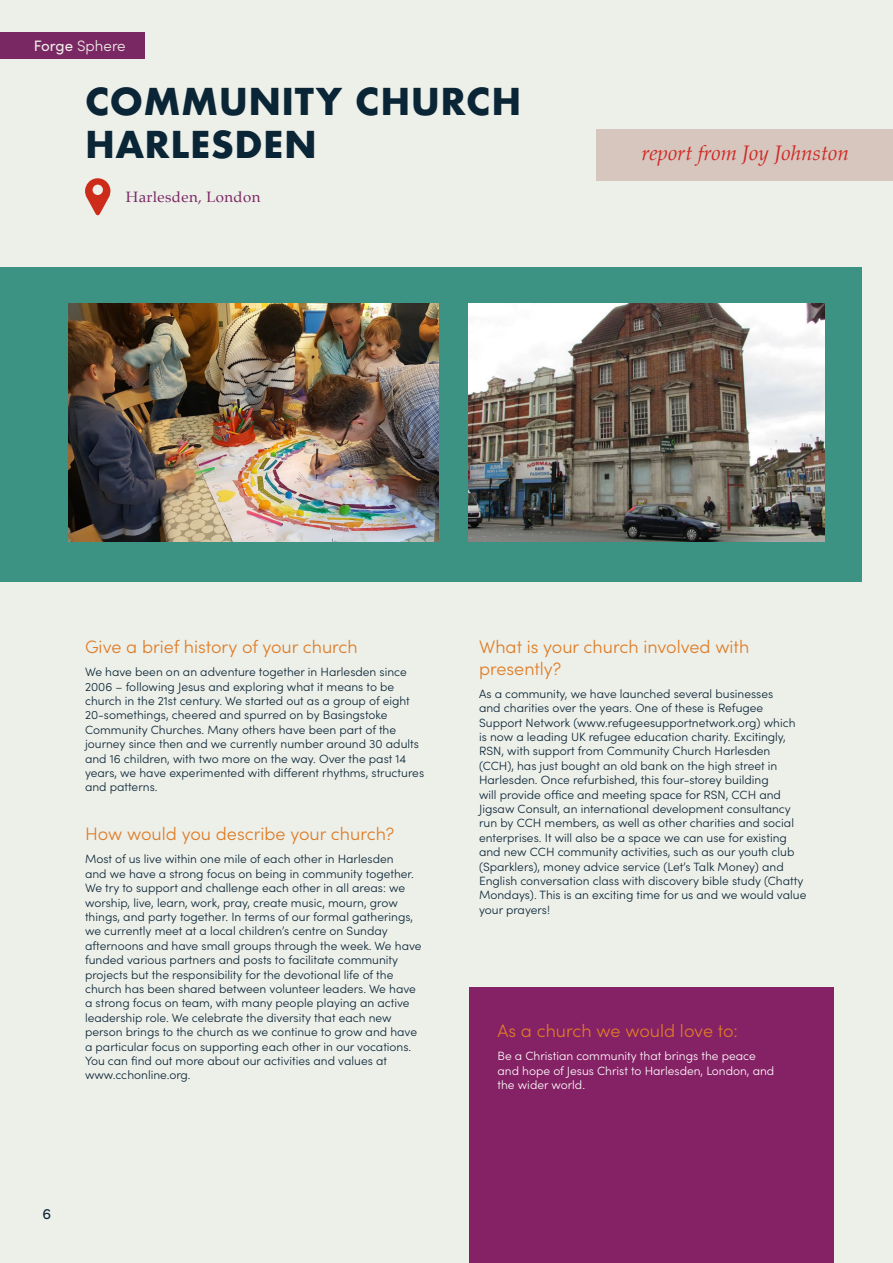
<style>
.page{position:relative;width:893px;height:1263px;background:#edefe9}
.page>*{position:absolute;margin:0;border:0;box-sizing:border-box;transform-origin:0 0}
.Headers{font:700 36px/43.2px "Futura";letter-spacing:.01em;color:#0a2536}
.accents{font:italic 21px "Palatino";color:#cf2c28}
.sub_headers{font:300 18px/21.6px "Sofia Pro";color:#de7c25}
.t1{font:300 15.15px "Sofia Pro";color:#eff0e9}
.accents-2{font:15px "Palatino";letter-spacing:.025em;color:#792663}
.t2{font:15px "Sofia Pro";color:#0a2536}
.body_text{font:300 12px/14.4px "Sofia Pro";color:#0a2536}
.body_text-2{font:300 12px/14.4px "Sofia Pro";color:#fff}
.s1{font-weight:400}
</style>
<div class="page">
<div style="left:0;top:32px;width:144px;height:27px;background:#7a2863"></div>
<div style="left:596px;top:129px;width:297px;height:51px;background:#d6c6bd"></div>
<div style="left:469px;top:987px;width:364px;height:276px;background:#852165"></div>
<div style="left:0;top:267px;width:861px;height:315px;background:#3d9383"></div>
<img style="left:68px;top:304px;width:370px;height:237px">
<img style="left:469px;top:304px;width:355px;height:237px">
<svg style="left:85px;top:178px;width:26px;height:37px"></svg>
<p class="t1" style="left:34px;top:34px;width:94px"><span class="s1">Forge</span> Sphere</p>
<p class="Headers" style="left:85px;top:80px;width:438px">COMMUNITY CHURCH<br>HARLESDEN</p>
<p class="accents-2" style="left:126px;top:184px;width:136px">Harlesden, London</p>
<p class="accents" style="left:641px;top:135px;width:209px">report from Joy Johnston</p>
<p class="sub_headers" style="left:85px;top:635px;width:274px">Give a brief history of your church</p>
<p class="body_text" style="left:85px;top:664px;width:341px">We have been on an adventure together in Harlesden since 2006 – following Jesus and exploring what it means to be church in the 21st century. We started out as a group of eight 20-somethings, cheered and spurred on by Basingstoke Community Churches. Many others have been part of the journey since then and we currently number around 30 adults and 16 children, with two more on the way. Over the past 14 years, we have experimented with different rhythms, structures and patterns.</p>
<p class="sub_headers" style="left:85px;top:822px;width:311px">How would you describe your church?</p>
<p class="body_text" style="left:85px;top:851px;width:338px">Most of us live within one mile of each other in Harlesden<br>and we have a strong focus on being in community together.<br>We try to support and challenge each other in all areas: we worship, live, learn, work, pray, create music, mourn, grow things, and party together. In terms of our formal gatherings, we currently meet at a local children’s centre on Sunday afternoons and have small groups through the week. We have funded various partners and posts to facilitate community projects but the responsibility for the devotional life of the church has been shared between volunteer leaders. We have a strong focus on team, with many people playing an active leadership role. We celebrate the diversity that each new person brings to the church as we continue to grow and have a particular focus on supporting each other in our vocations.<br>You can find out more about our activities and values at www.cchonline.org.</p>
<p class="t2" style="left:43px;top:1203px;width:10px">6</p>
<p class="sub_headers" style="left:479px;top:635px;width:272px">What is your church involved with presently?</p>
<p class="body_text" style="left:479px;top:686px;width:329px">As a community, we have launched several businesses<br>and charities over the years. One of these is Refugee Support Network (www.refugeesupportnetwork.org) which<br>is now a leading UK refugee education charity. Excitingly, RSN, with support from Community Church Harlesden (CCH), has just bought an old bank on the high street in Harlesden. Once refurbished, this four-storey building<br>will provide office and meeting space for RSN, CCH and Jigsaw Consult, an international development consultancy run by CCH members, as well as other charities and social enterprises. It will also be a space we can use for existing and new CCH community activities, such as our youth club (Sparklers), money advice service (Let’s Talk Money) and English conversation class with discovery bible study (Chatty Mondays). This is an exciting time for us and we would value your prayers!</p>
<p class="sub_headers" style="left:497px;top:1019px;width:242px">As a church we would love to:</p>
<p class="body_text-2" style="left:497px;top:1048px;width:278px">Be a Christian community that brings the peace and hope of Jesus Christ to Harlesden, London, and the wider world.</p>
</div>
